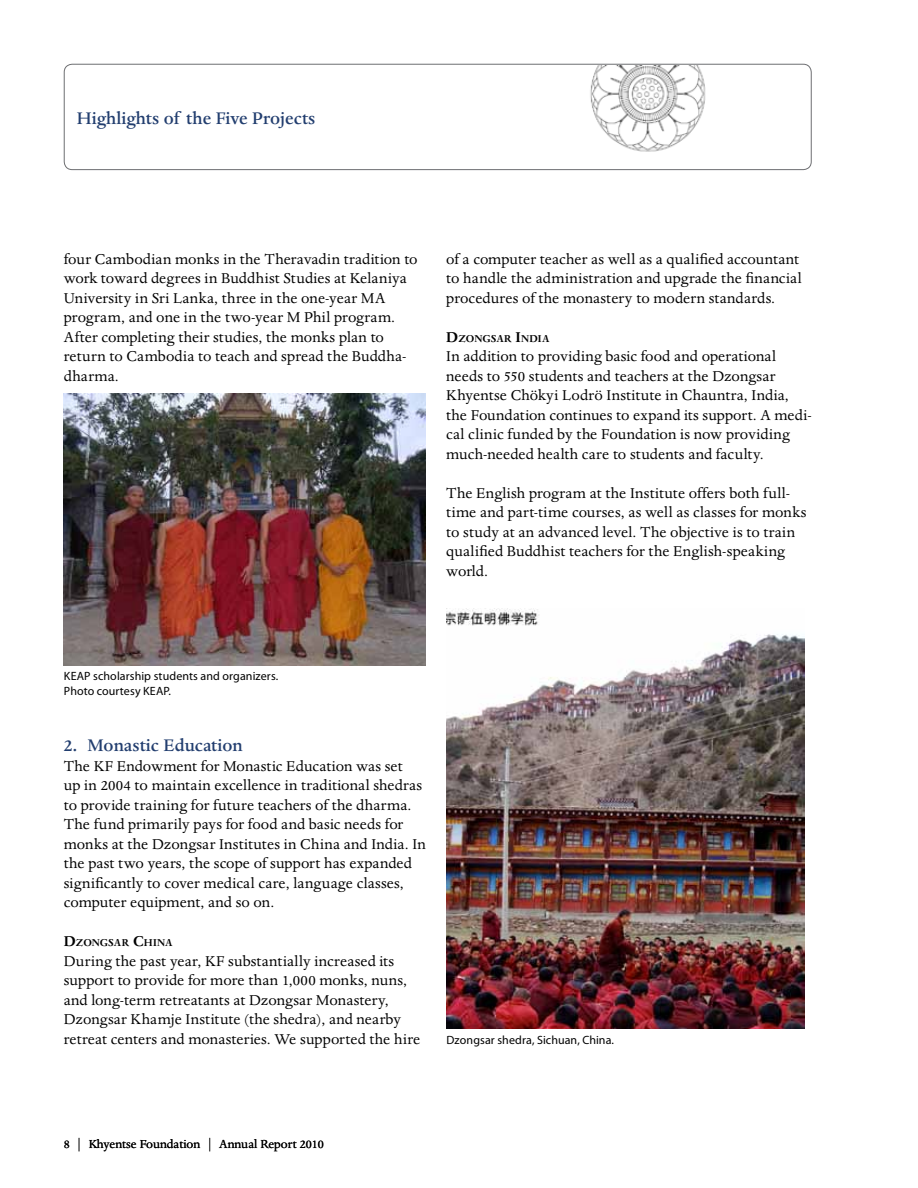
<style>
.page{position:relative;width:918px;height:1188px;background:#fff}
.page>*{position:absolute;margin:0;border:0;box-sizing:border-box;transform-origin:0 0}
.t1{font:500 19.5px "Dante";color:#223e6f}
.t2{font:16.5px/19.5px "Dante";letter-spacing:.005em;color:#000}
.t3{font:13.5px "Dante";color:#000}
.t4{font:12px/15px "Myriad Pro";letter-spacing:.005em;color:#000}
.t5{font:700 11.55px "Dante";color:#000}
.s1{font-size:16.5px}
</style>
<div class="page">
<div style="left:64px;top:64px;width:748px;height:106px;border:1px solid #6d6e71;border-radius:8px"></div>
<img style="left:64px;top:394px;width:361px;height:271px">
<img style="left:446px;top:608px;width:358px;height:421px">
<img style="left:590px;top:66px;width:116px;height:86px">
<p class="t1" style="left:77px;top:108px;width:240px">Highlights of the Five Projects</p>
<p class="t2" style="left:64px;top:249px;width:355px">four Cambodian monks in the Theravadin tradition to work toward degrees in Buddhist Studies at Kelaniya University in Sri Lanka, three in the one-year MA program, and one in the two-year M Phil program.<br>After completing their studies, the monks plan to return to Cambodia to teach and spread the Buddha&shy;dharma.</p>
<p class="t2" style="left:446px;top:249px;width:357px">of a computer teacher as well as a qualified accountant to handle the administration and upgrade the financial procedures of the monastery to modern standards.</p>
<p class="t5" style="left:446px;top:332px;width:105px"><span class="s1">D</span>ZONGSAR <span class="s1">I</span>NDIA</p>
<p class="t2" style="left:446px;top:347px;width:367px">In addition to providing basic food and operational needs to 550 students and teachers at the Dzongsar Khyentse Chökyi Lodrö Institute in Chauntra, India, the Foundation continues to expand its support. A medi&shy;cal clinic funded by the Foundation is now providing much-needed health care to students and faculty.</p>
<p class="t2" style="left:446px;top:483px;width:362px">The English program at the Institute offers both full&shy;time and part-time courses, as well as classes for monks to study at an advanced level. The objective is to train qualified Buddhist teachers for the English-speaking world.</p>
<p class="t4" style="left:64px;top:669px;width:216px">KEAP scholarship students and organizers.<br>Photo courtesy KEAP.</p>
<p class="t1" style="left:64px;top:735px;width:181px">2. Monastic Education</p>
<p class="t2" style="left:64px;top:756px;width:364px">The KF Endowment for Monastic Education was set<br>up in 2004 to maintain excellence in traditional shedras to provide training for future teachers of the dharma.<br>The fund primarily pays for food and basic needs for monks at the Dzongsar Institutes in China and India. In the past two years, the scope of support has expanded significantly to cover medical care, language classes, computer equipment, and so on.</p>
<p class="t5" style="left:64px;top:936px;width:110px"><span class="s1">D</span>ZONGSAR <span class="s1">C</span>HINA</p>
<p class="t2" style="left:64px;top:951px;width:358px">During the past year, KF substantially increased its support to provide for more than 1,000 monks, nuns, and long-term retreatants at Dzongsar Monastery, Dzongsar Khamje Institute (the shedra), and nearby retreat centers and monasteries. We supported the hire</p>
<p class="t4" style="left:446px;top:1033px;width:169px">Dzongsar shedra, Sichuan, China.</p>
<p class="t3" style="left:64px;top:1137px;width:262px">8 | Khyentse Foundation | Annual Report 2010</p>
</div>
